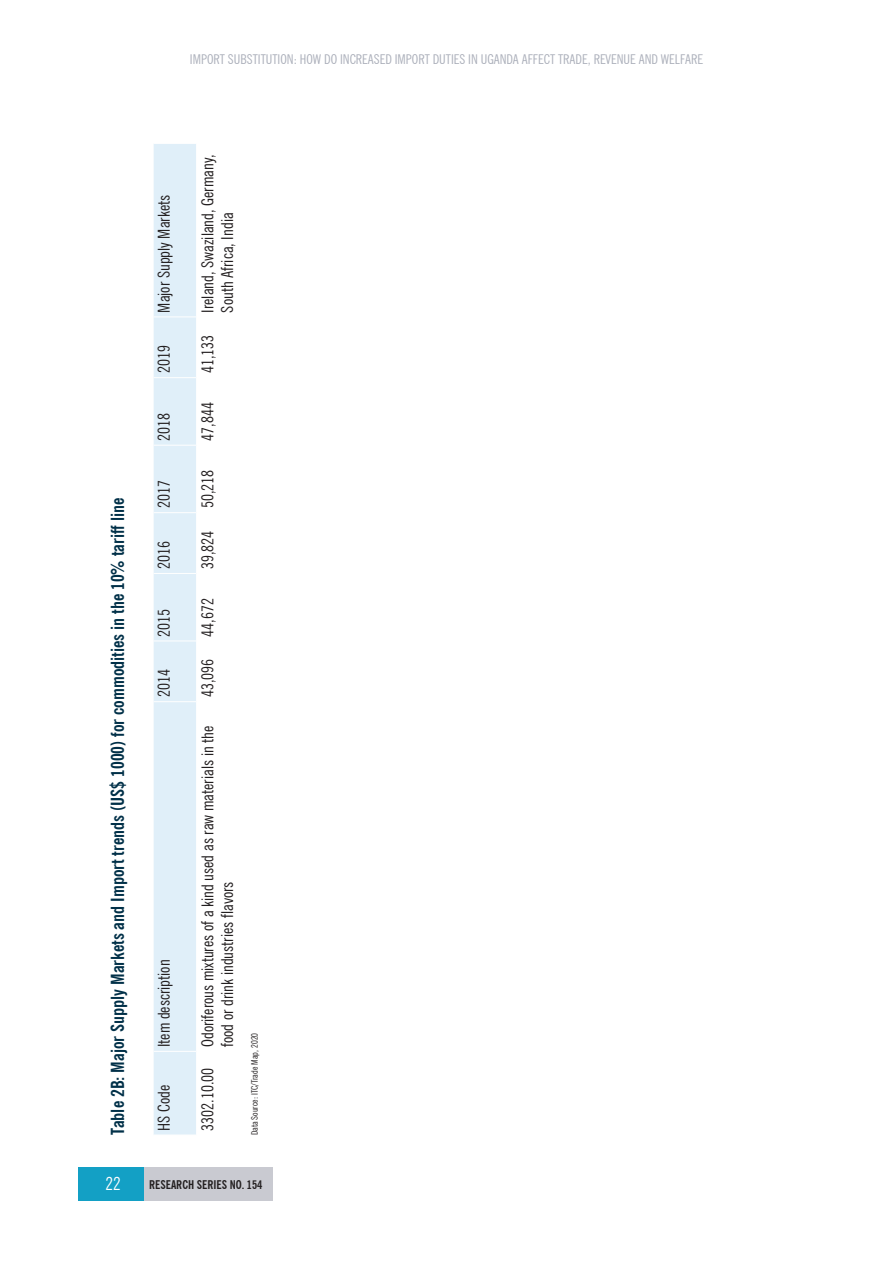
<style>
.page{position:relative;width:893px;height:1263px;background:#fff}
.page>*{position:absolute;margin:0;border:0;box-sizing:border-box;transform-origin:0 0}
.t1{font:700 condensed 18px "News Gothic BT";color:#013048}
.t2{font:condensed 18px "News Gothic BT";color:#fff}
.t3{font:condensed 16.5px/19.8px "News Gothic BT";color:#231f20}
.t4{font:condensed 13.5px "News Gothic BT";color:#abafba}
.t5{font:700 condensed 12px "News Gothic BT";color:#231f20}
.t6{font:condensed 9px "News Gothic BT";color:#231f20}
</style>
<div class="page">
<div style="left:144px;top:1168px;width:129px;height:33px;background:#c9cad1"></div>
<div style="left:78px;top:1168px;width:66px;height:33px;background:#13a0c5"></div>
<div style="left:154px;top:144px;width:42px;height:991px;background:#e0eff9"></div>
<hr style="left:153px;top:1051px;width:43px;height:1px;background:#fff">
<hr style="left:153px;top:701px;width:43px;height:1px;background:#fff">
<hr style="left:153px;top:641px;width:43px;height:1px;background:#fff">
<hr style="left:153px;top:573px;width:43px;height:1px;background:#fff">
<hr style="left:153px;top:512px;width:43px;height:1px;background:#fff">
<hr style="left:153px;top:445px;width:43px;height:1px;background:#fff">
<hr style="left:153px;top:377px;width:43px;height:1px;background:#fff">
<hr style="left:153px;top:317px;width:43px;height:1px;background:#fff">
<p class="t4" style="left:190px;top:51px;width:514px">IMPORT SUBSTITUTION: HOW DO INCREASED IMPORT DUTIES IN UGANDA AFFECT TRADE, REVENUE AND WELFARE</p>
<p class="t1" style="left:107px;top:1135px;width:639px;rotate:-90deg">Table 2B: Major Supply Markets and Import trends (US$ 1000) for commodities in the 10% tariff line</p>
<p class="t3" style="left:154px;top:313px;width:119px;rotate:-90deg">Major Supply Markets</p>
<p class="t3" style="left:154px;top:373px;width:30px;rotate:-90deg">2019</p>
<p class="t3" style="left:154px;top:441px;width:30px;rotate:-90deg">2018</p>
<p class="t3" style="left:154px;top:508px;width:30px;rotate:-90deg">2017</p>
<p class="t3" style="left:154px;top:569px;width:30px;rotate:-90deg">2016</p>
<p class="t3" style="left:154px;top:637px;width:30px;rotate:-90deg">2015</p>
<p class="t3" style="left:154px;top:697px;width:30px;rotate:-90deg">2014</p>
<p class="t3" style="left:154px;top:1047px;width:89px;rotate:-90deg">Item description</p>
<p class="t3" style="left:154px;top:1131px;width:47px;rotate:-90deg">HS Code</p>
<p class="t3" style="left:198px;top:313px;width:160px;rotate:-90deg">Ireland, Swaziland, Germany,<br>South Africa, India</p>
<p class="t3" style="left:198px;top:373px;width:40px;rotate:-90deg">41,133</p>
<p class="t3" style="left:198px;top:441px;width:40px;rotate:-90deg">47,844</p>
<p class="t3" style="left:198px;top:508px;width:40px;rotate:-90deg">50,218</p>
<p class="t3" style="left:198px;top:569px;width:40px;rotate:-90deg">39,824</p>
<p class="t3" style="left:198px;top:637px;width:40px;rotate:-90deg">44,672</p>
<p class="t3" style="left:198px;top:697px;width:40px;rotate:-90deg">43,096</p>
<p class="t3" style="left:198px;top:1047px;width:323px;rotate:-90deg">Odoriferous mixtures of a kind used as raw materials in the food or drink industries flavors</p>
<p class="t3" style="left:198px;top:1131px;width:65px;rotate:-90deg">3302.10.00</p>
<p class="t6" style="left:249px;top:1135px;width:104px;rotate:-90deg">Data Source: ITC/Trade Map, 2020</p>
<p class="t2" style="left:105px;top:1172px;width:17px">22</p>
<p class="t5" style="left:149px;top:1177px;width:115px">RESEARCH SERIES NO. 154</p>
</div>
